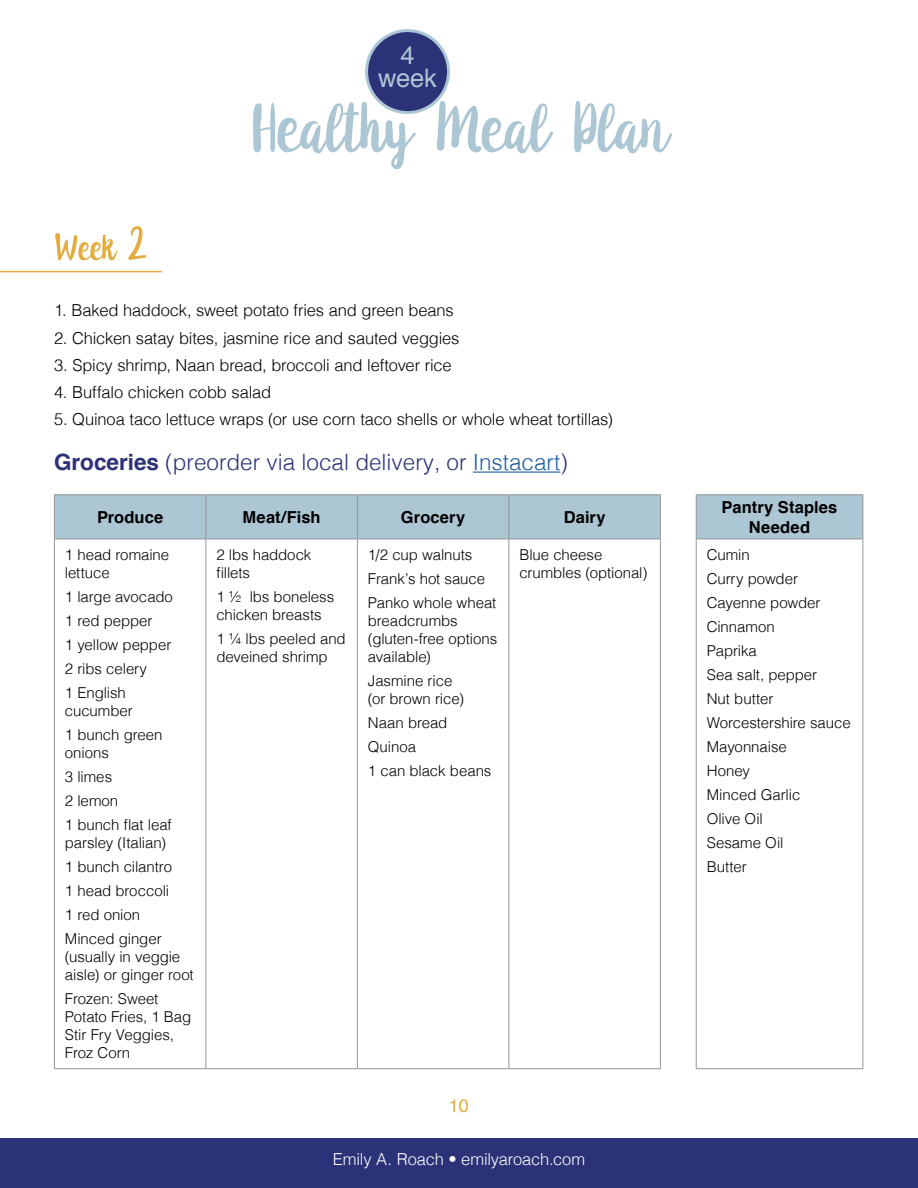
<style>
.page{position:relative;width:918px;height:1188px;background:#fff}
.page>*{position:absolute;margin:0;border:0;box-sizing:border-box;transform-origin:0 0}
.t1{font:105px "Anemone";letter-spacing:.005em;color:#acc6d3}
.t2{font:55.5px "Anemone";color:#e3ac3f}
.t3{font:25.5px/22.5px "Helvetica";color:#acc6d3;text-align:center}
.t4{font:300 22.5px "Helvetica";color:#2b3277}
.t5{font:18px "Helvetica";color:#e3ac3f}
.t6{font:300 16.5px "Helvetica";letter-spacing:-.01em;color:#000}
.t7{font:700 16.5px/19.8px "Helvetica";letter-spacing:.005em;color:#000;text-align:center}
.t8{font:300 16.5px "Helvetica";letter-spacing:-.01em;color:#fff}
.t9{font:300 15px/24px "Helvetica";letter-spacing:-.005em;color:#000}
.s1{font-weight:700}
.s2{color:#215e9e}
</style>
<div class="page">
<div style="left:367px;top:31px;width:82px;height:82px;background:#2b3277;border-radius:50%"></div>
<div style="left:365px;top:29px;width:85px;height:85px;border:3px solid #acc6d3;border-radius:50%"></div>
<div style="left:0;top:1138px;width:918px;height:50px;background:#2b3277"></div>
<hr style="left:0;top:271px;width:162px;height:1px;background:#e3ac3f">
<hr style="left:473px;top:472px;width:87px;height:1px;background:#215e9e">
<svg style="left:55px;top:495px;width:807px;height:44px;background:#afc7d3"></svg>
<hr style="left:696px;top:494px;width:167px;height:1px;background:#939598">
<hr style="left:696px;top:495px;width:1px;height:44px;background:#939598">
<hr style="left:862px;top:495px;width:1px;height:44px;background:#939598">
<hr style="left:696px;top:539px;width:167px;height:1px;background:#939598">
<hr style="left:696px;top:539px;width:1px;height:529px;background:#939598">
<hr style="left:862px;top:539px;width:1px;height:529px;background:#939598">
<hr style="left:696px;top:1068px;width:167px;height:1px;background:#939598">
<hr style="left:54px;top:494px;width:152px;height:1px;background:#939598">
<hr style="left:54px;top:495px;width:1px;height:44px;background:#939598">
<hr style="left:206px;top:494px;width:151px;height:1px;background:#939598">
<hr style="left:206px;top:495px;width:1px;height:44px;background:#939598">
<hr style="left:357px;top:494px;width:152px;height:1px;background:#939598">
<hr style="left:357px;top:495px;width:1px;height:44px;background:#939598">
<hr style="left:509px;top:494px;width:152px;height:1px;background:#939598">
<hr style="left:508px;top:495px;width:1px;height:44px;background:#939598">
<hr style="left:660px;top:495px;width:1px;height:44px;background:#939598">
<hr style="left:54px;top:539px;width:152px;height:1px;background:#939598">
<hr style="left:54px;top:539px;width:1px;height:529px;background:#939598">
<hr style="left:206px;top:539px;width:151px;height:1px;background:#939598">
<hr style="left:206px;top:539px;width:1px;height:529px;background:#939598">
<hr style="left:357px;top:539px;width:152px;height:1px;background:#939598">
<hr style="left:357px;top:539px;width:1px;height:529px;background:#939598">
<hr style="left:509px;top:539px;width:152px;height:1px;background:#939598">
<hr style="left:508px;top:539px;width:1px;height:529px;background:#939598">
<hr style="left:660px;top:539px;width:1px;height:529px;background:#939598">
<hr style="left:54px;top:1068px;width:152px;height:1px;background:#939598">
<hr style="left:206px;top:1068px;width:151px;height:1px;background:#939598">
<hr style="left:357px;top:1068px;width:152px;height:1px;background:#939598">
<hr style="left:509px;top:1068px;width:152px;height:1px;background:#939598">
<h3 class="t3" style="left:378px;top:45px;width:60px">4 week</h3>
<h2 class="t2" style="left:54px;top:216px;width:94px">Week 2</h2>
<h1 class="t1" style="left:251px;top:68px;width:418px">Healthy Meal Plan</h1>
<p class="t6" style="left:54px;top:296px;width:401px">1. Baked haddock, sweet potato fries and green beans</p>
<p class="t6" style="left:54px;top:324px;width:407px">2. Chicken satay bites, jasmine rice and sauted veggies</p>
<p class="t6" style="left:54px;top:351px;width:399px">3. Spicy shrimp, Naan bread, broccoli and leftover rice</p>
<p class="t6" style="left:54px;top:378px;width:219px">4. Buffalo chicken cobb salad</p>
<p class="t6" style="left:54px;top:406px;width:560px">5. Quinoa taco lettuce wraps (or use corn taco shells or whole wheat tortillas)</p>
<h3 class="t4" style="left:54px;top:443px;width:515px"><span class="s1">Groceries</span> (preorder via local delivery, or <span class="s2">Instacart</span>)</h3>
<p class="t7" style="left:97px;top:508px;width:68px">Produce</p>
<p class="t7" style="left:243px;top:508px;width:80px">Meat/Fish</p>
<p class="t7" style="left:401px;top:508px;width:66px">Grocery</p>
<p class="t7" style="left:564px;top:508px;width:43px">Dairy</p>
<p class="t7" style="left:722px;top:498px;width:117px">Pantry Staples<br>Needed</p>
<p class="t9" style="left:65px;top:545px;width:106px;line-height:18px">1 head romaine lettuce</p>
<p class="t9" style="left:65px;top:584px;width:110px">1 large avocado<br>1 red pepper<br>1 yellow pepper<br>2 ribs celery<br>1 English</p>
<p class="t9" style="left:65px;top:698px;width:99px">cucumber<br>1 bunch green</p>
<p class="t9" style="left:65px;top:740px;width:108px">onions<br>3 limes<br>2 lemon<br>1 bunch flat leaf</p>
<p class="t9" style="left:65px;top:830px;width:109px">parsley (Italian)<br>1 bunch cilantro<br>1 head broccoli<br>1 red onion<br>Minced ginger</p>
<p class="t9" style="left:65px;top:947px;width:130px;line-height:18px">(usually in veggie aisle) or ginger root</p>
<p class="t9" style="left:65px;top:989px;width:128px;line-height:18px">Frozen: Sweet<br>Potato Fries, 1 Bag<br>Stir Fry Veggies,<br>Froz Corn</p>
<p class="t9" style="left:368px;top:542px;width:130px">1/2 cup walnuts<br>Frank’s hot sauce<br>Panko whole wheat</p>
<p class="t9" style="left:368px;top:611px;width:131px;line-height:18px">breadcrumbs (gluten-free options available)</p>
<p class="t9" style="left:368px;top:671px;width:98px;line-height:18px">Jasmine rice (or brown rice)</p>
<p class="t9" style="left:368px;top:710px;width:125px">Naan bread<br>Quinoa<br>1 can black beans</p>
<p class="t9" style="left:519px;top:545px;width:129px;line-height:18px">Blue cheese crumbles (optional)</p>
<p class="t9" style="left:707px;top:542px;width:146px">Cumin<br>Curry powder<br>Cayenne powder<br>Cinnamon<br>Paprika<br>Sea salt, pepper<br>Nut butter<br>Worcestershire sauce<br>Mayonnaise<br>Honey<br>Minced Garlic<br>Olive Oil<br>Sesame Oil<br>Butter</p>
<p class="t9" style="left:216px;top:545px;width:97px;line-height:18px">2 lbs haddock fillets</p>
<p class="t9" style="left:216px;top:587px;width:119px;line-height:18px">1 ½ lbs boneless chicken breasts</p>
<p class="t9" style="left:216px;top:629px;width:131px;line-height:18px">1 ¼ lbs peeled and deveined shrimp</p>
<p class="t5" style="left:449px;top:1092px;width:22px">10</p>
<p class="t8" style="left:333px;top:1145px;width:254px">Emily A. Roach • emilyaroach.com</p>
</div>
